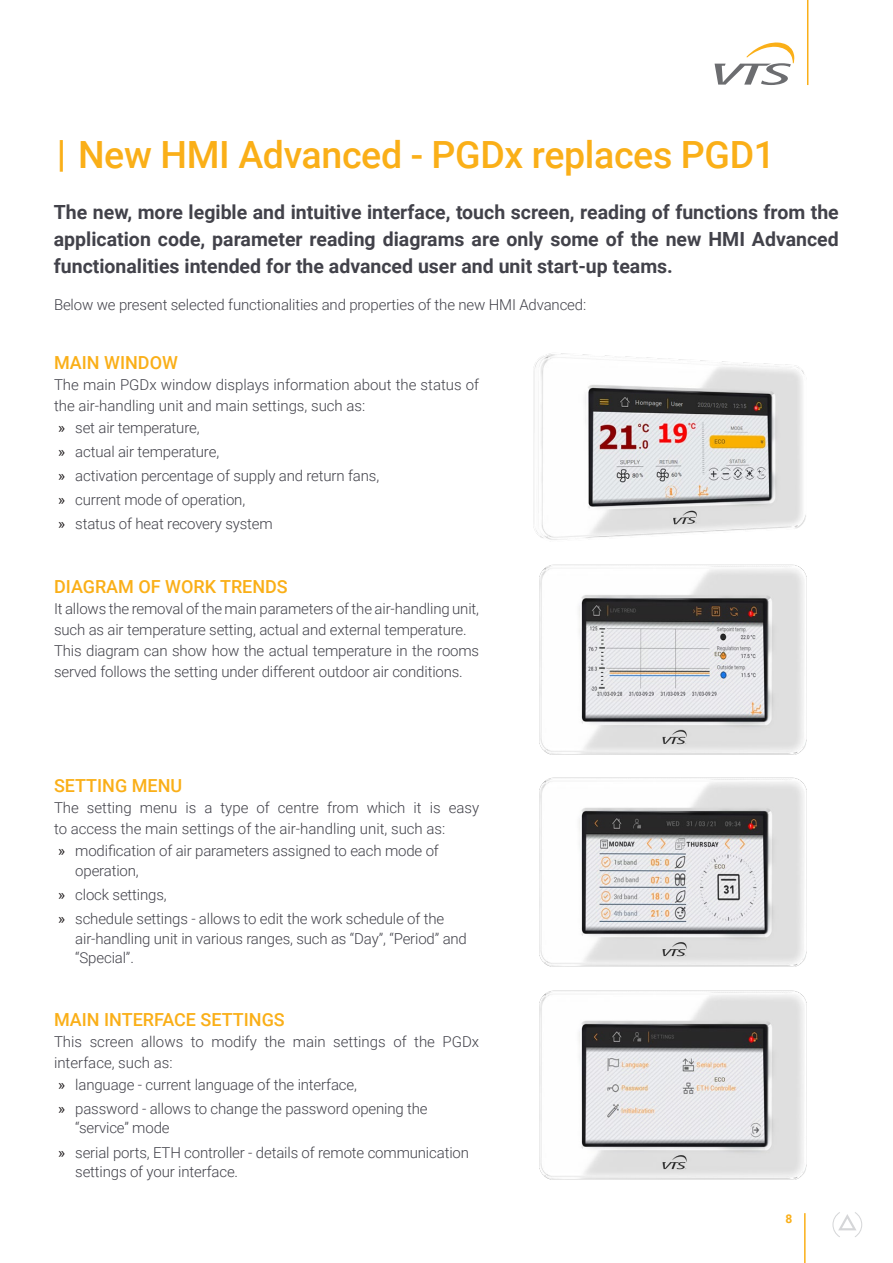
<style>
.page{position:relative;width:893px;height:1263px;background:#fff}
.page>*{position:absolute;margin:0;border:0;box-sizing:border-box;transform-origin:0 0}
.naglowki{font:500 37.5px "Roboto";letter-spacing:-.01em;color:#faaf18}
.tekst_maly{font:700 19.5px/27px "Roboto";color:#42424a;text-align:justify}
.naglowek_12{font:500 18px "Roboto";color:#faaf18}
.tekst_lity{font:300 15px/21px "Roboto";letter-spacing:-.01em;color:#42424a}
.t1{font:700 12px "Roboto";color:#faaf18}
.s1{font-weight:400;color:#231f20}
</style>
<div class="page">
<svg style="left:832px;top:1212px;width:30px;height:25px"></svg>
<hr style="left:804px;top:1213px;width:2px;height:50px;background:#faaf18">
<svg style="left:715px;top:42px;width:79px;height:43px"></svg>
<hr style="left:807px;top:0;width:1px;height:85px;background:#faaf18">
<img style="left:533px;top:353px;width:273px;height:187px">
<img style="left:539px;top:564px;width:268px;height:191px">
<img style="left:539px;top:777px;width:268px;height:190px">
<img style="left:539px;top:990px;width:268px;height:190px">
<p class="naglowki" style="left:57px;top:128px;width:720px">| New HMI Advanced - PGDx replaces PGD1</p>
<p class="tekst_maly" style="left:54px;top:198px;width:786px">The new, more legible and intuitive interface, touch screen, reading of functions from the application code, parameter reading diagrams are only some of the new HMI Advanced functionalities intended for the advanced user and unit start-up teams.</p>
<p class="tekst_lity" style="left:54px;top:294px;width:534px">Below we present selected functionalities and properties of the new HMI Advanced:</p>
<p class="naglowek_12" style="left:54px;top:350px;width:125px">MAIN WINDOW</p>
<p class="tekst_lity" style="left:54px;top:373px;width:427px">The main PGDx window displays information about the status of the air-handling unit and main settings, such as:</p>
<p class="tekst_lity" style="left:58px;top:416px;width:143px"><span class="s1">»</span> set air temperature,</p>
<p class="tekst_lity" style="left:58px;top:440px;width:162px"><span class="s1">»</span> actual air temperature,</p>
<p class="tekst_lity" style="left:58px;top:465px;width:322px"><span class="s1">»</span> activation percentage of supply and return fans,</p>
<p class="tekst_lity" style="left:58px;top:489px;width:188px"><span class="s1">»</span> current mode of operation,</p>
<p class="tekst_lity" style="left:58px;top:513px;width:216px"><span class="s1">»</span> status of heat recovery system</p>
<p class="naglowek_12" style="left:54px;top:574px;width:235px">DIAGRAM OF WORK TRENDS</p>
<p class="tekst_lity" style="left:54px;top:598px;width:427px">It allows the removal of the main parameters of the air-handling unit, such as air temperature setting, actual and external temperature.</p>
<p class="tekst_lity" style="left:54px;top:640px;width:427px">This diagram can show how the actual temperature in the rooms served follows the setting under different outdoor air conditions.</p>
<p class="naglowek_12" style="left:54px;top:773px;width:130px">SETTING MENU</p>
<p class="tekst_lity" style="left:54px;top:797px;width:427px">The setting menu is a type of centre from which it is easy to access the main settings of the air-handling unit, such as:</p>
<p class="tekst_lity" style="left:75px;top:841px;width:365px;line-height:19.5px;text-indent:-17px"><span class="s1">»</span> modification of air parameters assigned to each mode of operation,</p>
<p class="tekst_lity" style="left:58px;top:884px;width:110px"><span class="s1">»</span> clock settings,</p>
<p class="tekst_lity" style="left:75px;top:909px;width:393px;line-height:19.5px;text-indent:-17px"><span class="s1">»</span> schedule settings - allows to edit the work schedule of the air-handling unit in various ranges, such as “Day”, “Period” and “Special”.</p>
<p class="naglowek_12" style="left:54px;top:1006px;width:232px">MAIN INTERFACE SETTINGS</p>
<p class="tekst_lity" style="left:54px;top:1030px;width:427px">This screen allows to modify the main settings of the PGDx interface, such as:</p>
<p class="tekst_lity" style="left:58px;top:1073px;width:300px"><span class="s1">»</span> language - current language of the interface,</p>
<p class="tekst_lity" style="left:75px;top:1098px;width:354px;line-height:19.5px;text-indent:-17px"><span class="s1">»</span> password - allows to change the password opening the “service” mode</p>
<p class="tekst_lity" style="left:75px;top:1142px;width:395px;line-height:19.5px;text-indent:-17px"><span class="s1">»</span> serial ports, ETH controller - details of remote communication settings of your interface.</p>
<p class="t1" style="left:786px;top:1210px;width:8px">8</p>
</div>
